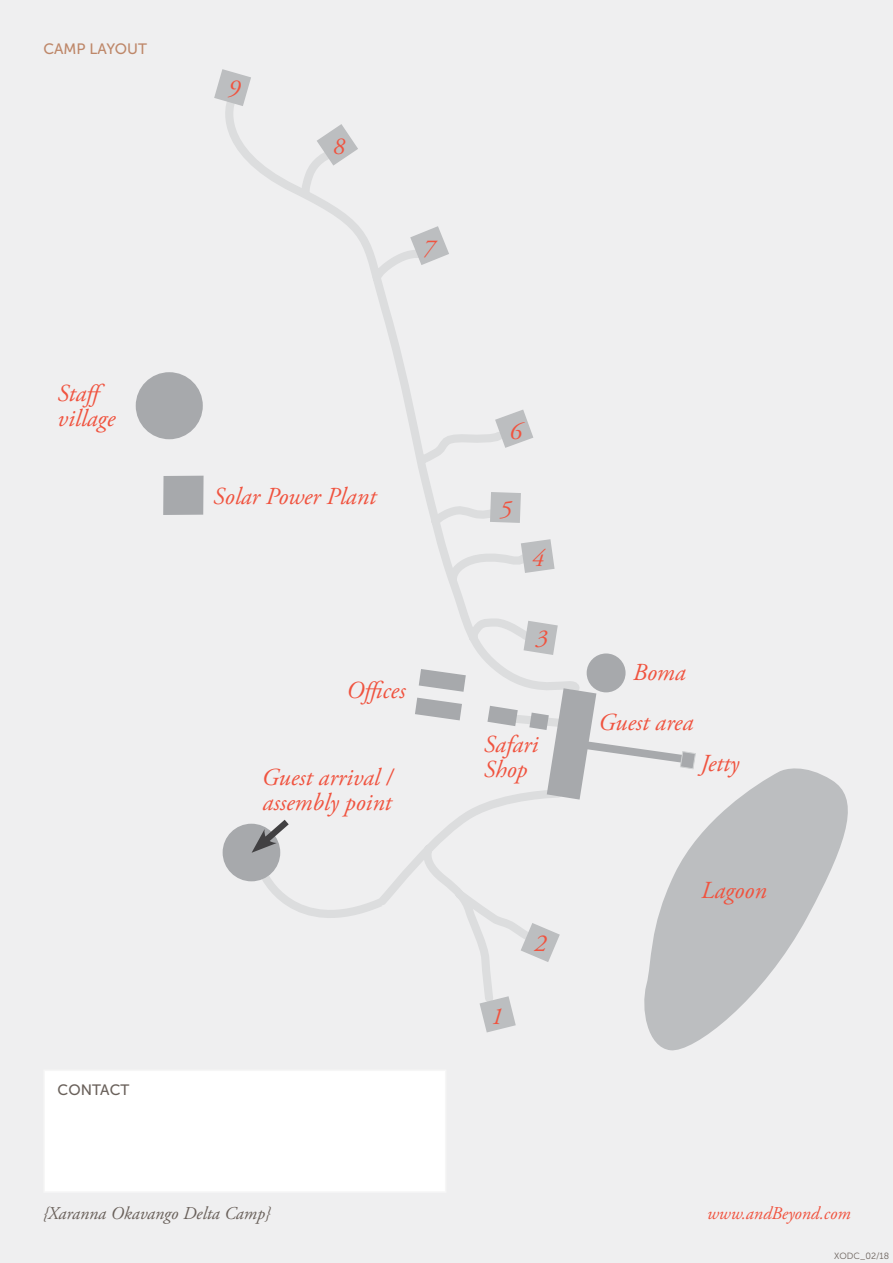
<style>
.page{position:relative;width:893px;height:1263px;background:#efeff0}
.page>*{position:absolute;margin:0;border:0;box-sizing:border-box;transform-origin:0 0}
.t1{font:italic 24.45px/24.5px "Adobe Garamond Pro";color:#f0533f}
.t2{font:italic 18px "Adobe Garamond Pro";color:#69605a}
.t3{font:italic 18px "Adobe Garamond Pro";color:#f0533f}
.t4{font:15px "Museo Sans 500";color:#be8769}
.t5{font:15px "Museo Sans 500";color:#69605a}
.t6{font:9px "Museo Sans 300";color:#69605a}
</style>
<div class="page">
<div style="left:44px;top:1070px;width:402px;height:122px;background:#fff"></div>
<svg style="left:222px;top:106px;width:358px;height:899px"></svg>
<svg style="left:214px;top:69px;width:37px;height:37px"></svg>
<svg style="left:317px;top:124px;width:41px;height:42px"></svg>
<svg style="left:410px;top:226px;width:39px;height:39px"></svg>
<svg style="left:495px;top:409px;width:38px;height:39px"></svg>
<svg style="left:490px;top:492px;width:31px;height:31px"></svg>
<svg style="left:521px;top:539px;width:34px;height:34px"></svg>
<svg style="left:524px;top:621px;width:34px;height:34px"></svg>
<svg style="left:521px;top:923px;width:39px;height:39px"></svg>
<svg style="left:480px;top:996px;width:36px;height:36px"></svg>
<svg style="left:644px;top:768px;width:204px;height:283px;fill:#bcbec0"></svg>
<svg style="left:419px;top:669px;width:47px;height:23px"></svg>
<svg style="left:487px;top:688px;width:209px;height:111px"></svg>
<svg style="left:415px;top:698px;width:47px;height:22px"></svg>
<div style="left:136px;top:372px;width:67px;height:67px;background:#a7a9ac;border-radius:50%"></div>
<svg style="left:256px;top:866px;width:135px;height:74px"></svg>
<div style="left:223px;top:824px;width:57px;height:57px;background:#a7a9ac;border-radius:50%"></div>
<svg style="left:252px;top:813px;width:43px;height:40px"></svg>
<div style="left:587px;top:653px;width:39px;height:39px;background:#a7a9ac;border-radius:50%"></div>
<div style="left:163px;top:476px;width:41px;height:39px;background:#a7a9ac"></div>
<p class="t4" style="left:43px;top:40px;width:105px">CAMP LAYOUT</p>
<p class="t1" style="left:58px;top:382px;width:59px">Staff village</p>
<p class="t5" style="left:58px;top:1081px;width:73px">CONTACT</p>
<p class="t1" style="left:228px;top:76px;width:14px">9</p>
<p class="t1" style="left:333px;top:135px;width:14px">8</p>
<p class="t1" style="left:423px;top:236px;width:14px">7</p>
<p class="t1" style="left:213px;top:485px;width:164px">Solar Power Plant</p>
<p class="t1" style="left:346px;top:679px;width:61px">Offices</p>
<p class="t1" style="left:262px;top:766px;width:132px">Guest arrival / assembly point</p>
<p class="t1" style="left:509px;top:419px;width:14px">6</p>
<p class="t1" style="left:499px;top:497px;width:14px">5</p>
<p class="t1" style="left:532px;top:546px;width:14px">4</p>
<p class="t1" style="left:535px;top:627px;width:14px">3</p>
<p class="t1" style="left:484px;top:733px;width:56px">Safari<br>Shop</p>
<p class="t1" style="left:491px;top:1004px;width:14px">1</p>
<p class="t1" style="left:534px;top:931px;width:14px">2</p>
<p class="t1" style="left:633px;top:661px;width:54px">Boma</p>
<p class="t1" style="left:598px;top:711px;width:96px">Guest area</p>
<p class="t1" style="left:700px;top:752px;width:40px">Jetty</p>
<p class="t1" style="left:701px;top:878px;width:67px">Lagoon</p>
<p class="t2" style="left:43px;top:1202px;width:230px">{Xaranna Okavango Delta Camp}</p>
<p class="t3" style="left:707px;top:1202px;width:145px">www.andBeyond.com</p>
<p class="t6" style="left:834px;top:1251px;width:56px">XODC_02/18</p>
</div>
